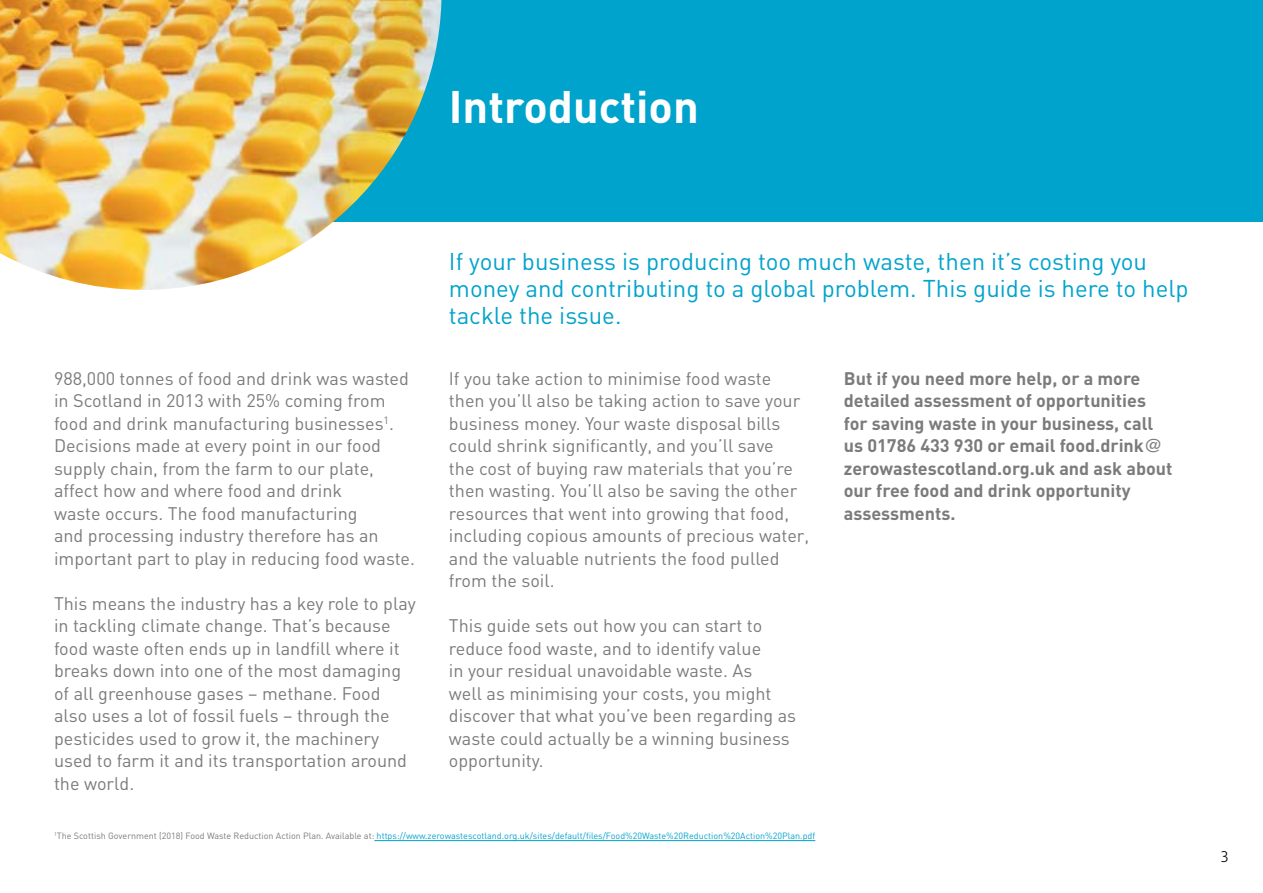
<style>
.page{position:relative;width:1263px;height:893px;background:#fff}
.page>*{position:absolute;margin:0;border:0;box-sizing:border-box;transform-origin:0 0}
.t1{font:700 45px "DIN";color:#fff}
.t2{font:24px/27px "DIN";color:#00a3cc}
.t3{font:18px/22.5px "DIN";color:#7c7b7b}
.t4{font:700 18px/22.5px "DIN";color:#7c7b7b}
.t5{font:300 15px "FS Me";color:#000}
.t6{font:9px "DIN";color:#00a3cc}
.s1{font-family:"Helvetica"}
.s2{color:#7c7b7b}
</style>
<div class="page">
<div style="left:0;top:0;width:1263px;height:221px;background:#00a3cc"></div>
<img style="left:0;top:0;width:441px;height:290px">
<hr style="left:374px;top:840px;width:441px;height:1px;background:#00a3cc">
<h1 class="t1" style="left:449px;top:78px;width:251px">Introduction</h1>
<p class="t3" style="left:54px;top:366px;width:362px">988,000 tonnes of food and drink was wasted in Scotland in 2013 with 25% coming from food and drink manufacturing businesses<sup>1</sup>.<br>Decisions made at every point in our food supply chain, from the farm to our plate, affect how and where food and drink<br>waste occurs. The food manufacturing<br>and processing industry therefore has an important part to play in reducing food waste.</p>
<p class="t3" style="left:54px;top:591px;width:363px">This means the industry has a key role to play in tackling climate change. That’s because food waste often ends up in landfill where it breaks down into one of the most damaging of all greenhouse gases – methane. Food also uses a lot of fossil fuels – through the pesticides used to grow it, the machinery used to farm it and its transportation around the world.</p>
<h2 class="t2" style="left:449px;top:248px;width:741px">If your business is producing too much waste, then it’s costing you money and contributing to a global problem. This guide is here to help tackle the issue.</h2>
<p class="t3" style="left:449px;top:366px;width:362px">If you take action to minimise food waste then you’ll also be taking action to save your business money. Your waste disposal bills could shrink significantly, and you’ll save<br>the cost of buying raw materials that you’re then wasting. You’ll also be saving the other resources that went into growing that food, including copious amounts of precious water, and the valuable nutrients the food pulled from the soil.</p>
<p class="t3" style="left:449px;top:614px;width:349px">This guide sets out how you can start to reduce food waste, and to identify value<br>in your residual unavoidable waste. As<br>well as minimising your costs, you might discover that what you’ve been regarding as waste could actually be a winning business opportunity.</p>
<p class="t4" style="left:844px;top:366px;width:330px">But if you need more help, or a more detailed assessment of opportunities for saving waste in your business, call us 01786 433 930 or email food.drink<span class="s1">@ </span>zerowastescotland.org.uk and ask about our free food and drink opportunity assessments.</p>
<p class="t6" style="left:54px;top:830px;width:763px"><sup>1</sup><span class="s2">The Scottish Government (2018) Food Waste Reduction Action Plan. Available at:</span> https://www.zerowastescotland.org.uk/sites/default/files/Food%20Waste%20Reduction%20Action%20Plan.pdf</p>
<p class="t5" style="left:1220px;top:848px;width:10px">3</p>
</div>
